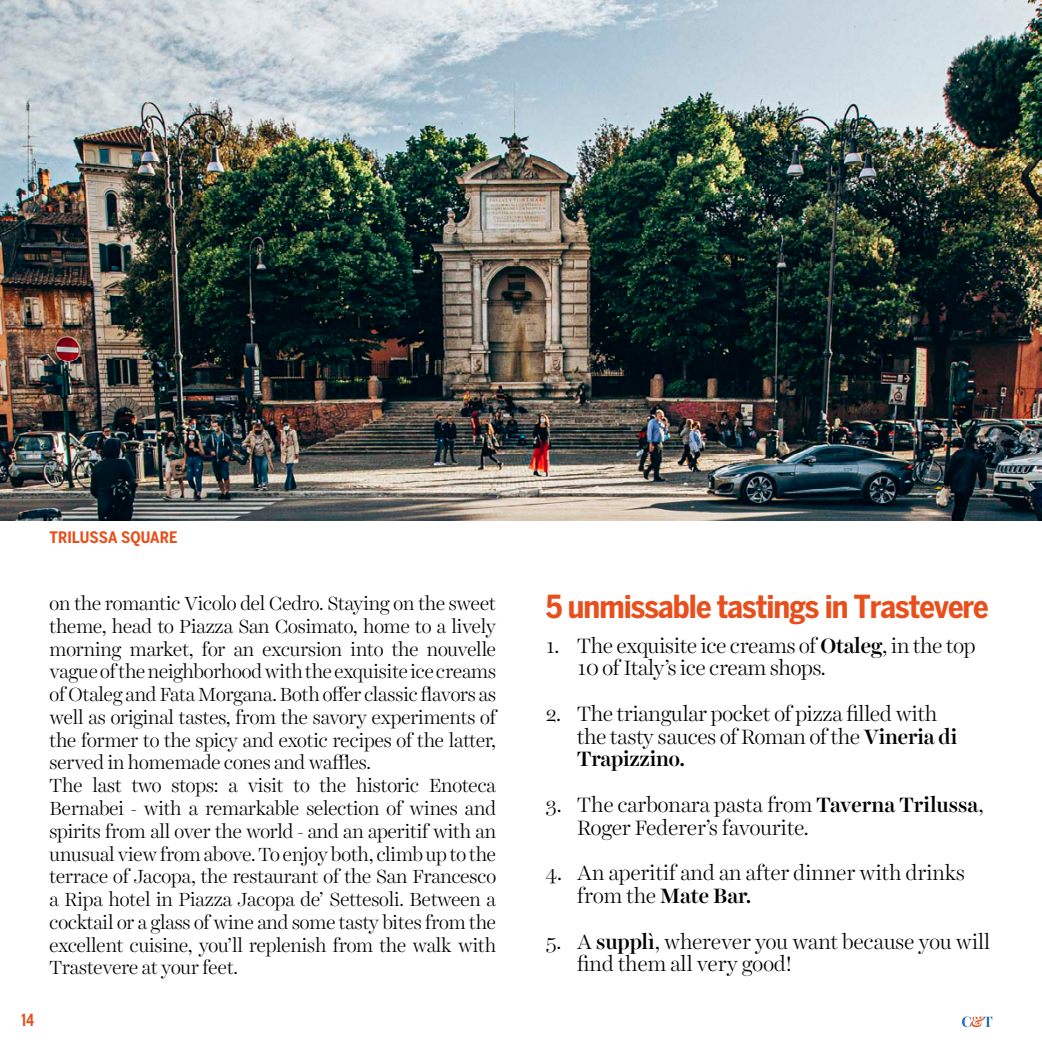
<style>
.page{position:relative;width:1042px;height:1042px;background:#fff}
.page>*{position:absolute;margin:0;border:0;box-sizing:border-box;transform-origin:0 0}
.t1{font:700 condensed 31.5px "Benton Sans";letter-spacing:-.03em;color:#e84f1c}
.t2{font:300 21px/22.8px "Harriet Display";letter-spacing:-.01em;color:#000}
.t3{font:300 19.25px/22.8px "Harriet Display";letter-spacing:-.01em;color:#000}
.t4{font:700 17.5px "Korolev Condensed";color:#e84f1c}
.t5{font:700 condensed 15.75px "Benton Sans";color:#e84f1c}
.s1{font-weight:500}
</style>
<div class="page">
<svg style="left:962px;top:1016px;width:30px;height:11px"></svg>
<img style="left:0;top:0;width:1042px;height:521px">
<p class="t5" style="left:50px;top:528px;width:129px">TRILUSSA SQUARE</p>
<p class="t4" style="left:21px;top:1009px;width:14px">14</p>
<p class="t3" style="left:50px;top:592px;width:448px">on the romantic Vicolo del Cedro. Staying on the sweet theme, head to Piazza San Cosimato, home to a lively morning market, for an excursion into the nouvelle vague of the neighborhood with the exquisite ice creams of Otaleg and Fata Morgana. Both offer classic flavors as well as original tastes, from the savory experiments of the former to the spicy and exotic recipes of the latter, served in homemade cones and waffles.<br>The last two stops: a visit to the historic Enoteca Bernabei - with a remarkable selection of wines and spirits from all over the world - and an aperitif with an unusual view from above. To enjoy both, climb up to the terrace of Jacopa, the restaurant of the San Francesco a Ripa hotel in Piazza Jacopa de’ Settesoli. Between a cocktail or a glass of wine and some tasty bites from the excellent cuisine, you’ll replenish from the walk with Trastevere at your feet.</p>
<h1 class="t1" style="left:546px;top:588px;width:444px">5 unmissable tastings in Trastevere</h1>
<p class="t2" style="left:577px;top:634px;width:399px;text-indent:-32px">1. The exquisite ice creams of <span class="s1">Otaleg</span>, in the top<br>10 of Italy’s ice cream shops.</p>
<p class="t2" style="left:577px;top:702px;width:381px;text-indent:-32px">2. The triangular pocket of pizza filled with the tasty sauces of Roman of the <span class="s1">Vineria di<br>Trapizzino.</span></p>
<p class="t2" style="left:577px;top:793px;width:408px;text-indent:-32px">3. The carbonara pasta from <span class="s1">Taverna Trilussa</span>,<br>Roger Federer’s favourite.</p>
<p class="t2" style="left:577px;top:861px;width:389px;text-indent:-32px">4. An aperitif and an after dinner with drinks from the <span class="s1">Mate Bar.</span></p>
<p class="t2" style="left:577px;top:929px;width:414px;text-indent:-32px">5. A <span class="s1">supplì</span>, wherever you want because you will find them all very good!</p>
</div>
